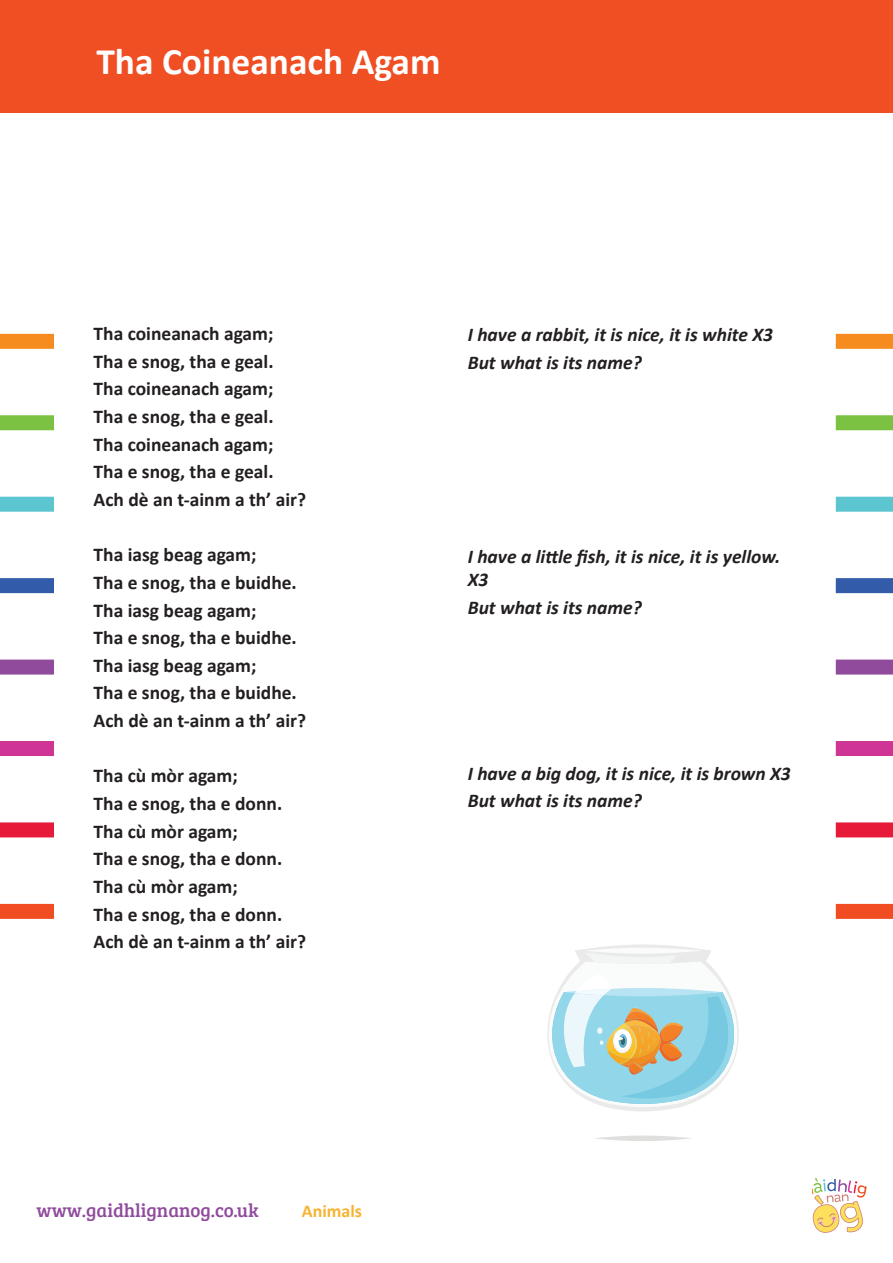
<style>
.page{position:relative;width:893px;height:1263px;background:#fff}
.page>*{position:absolute;margin:0;border:0;box-sizing:border-box;transform-origin:0 0}
.t1{font:700 37.5px "Calibri";color:#fff}
.t2{font:700 19.5px "Calibri";color:#231f20}
.t3{font:italic 700 19.5px/23.4px "Calibri";color:#231f20}
.t4{font:19.05px "Bree Serif";color:#904b9d}
.t5{font:700 18px "Calibri";color:#f7b331}
</style>
<div class="page">
<div style="left:0;top:334px;width:54px;height:15px;background:#f68b1f"></div>
<div style="left:0;top:415px;width:54px;height:15px;background:#7bc142"></div>
<div style="left:0;top:497px;width:54px;height:15px;background:#5bc6cf"></div>
<div style="left:0;top:578px;width:54px;height:15px;background:#325ba9"></div>
<div style="left:0;top:659px;width:54px;height:15px;background:#904b9d"></div>
<div style="left:0;top:741px;width:54px;height:15px;background:#ce3595"></div>
<div style="left:0;top:904px;width:54px;height:15px;background:#f04d22"></div>
<div style="left:0;top:822px;width:54px;height:15px;background:#e71b39"></div>
<div style="left:836px;top:334px;width:57px;height:15px;background:#f68b1f"></div>
<div style="left:836px;top:415px;width:57px;height:15px;background:#7bc142"></div>
<div style="left:836px;top:497px;width:57px;height:15px;background:#5bc6cf"></div>
<div style="left:836px;top:578px;width:57px;height:15px;background:#325ba9"></div>
<div style="left:836px;top:659px;width:57px;height:15px;background:#904b9d"></div>
<div style="left:836px;top:741px;width:57px;height:15px;background:#ce3595"></div>
<div style="left:836px;top:904px;width:57px;height:15px;background:#f04d22"></div>
<div style="left:836px;top:822px;width:57px;height:15px;background:#e71b39"></div>
<svg style="left:812px;top:1178px;width:55px;height:55px"></svg>
<div style="left:0;top:0;width:893px;height:113px;background:#f04e23"></div>
<svg style="left:547px;top:951px;width:192px;height:160px"></svg>
<svg style="left:575px;top:944px;width:136px;height:13px"></svg>
<div style="left:585px;top:948px;width:116px;height:6px;background:#fafbfb;border-radius:50%"></div>
<svg style="left:594px;top:1135px;width:98px;height:6px"></svg>
<p class="t1" style="left:96px;top:38px;width:346px">Tha Coineanach Agam</p>
<p class="t2" style="left:94px;top:321px;width:181px">Tha coineanach agam;</p>
<p class="t2" style="left:94px;top:349px;width:182px">Tha e snog, tha e geal.</p>
<p class="t2" style="left:94px;top:376px;width:181px">Tha coineanach agam;</p>
<p class="t2" style="left:94px;top:404px;width:182px">Tha e snog, tha e geal.</p>
<p class="t2" style="left:94px;top:432px;width:181px">Tha coineanach agam;</p>
<p class="t2" style="left:94px;top:459px;width:182px">Tha e snog, tha e geal.</p>
<p class="t2" style="left:94px;top:487px;width:214px">Ach dè an t-ainm a th’ air?</p>
<p class="t2" style="left:94px;top:542px;width:164px">Tha iasg beag agam;</p>
<p class="t2" style="left:94px;top:570px;width:205px">Tha e snog, tha e buidhe.</p>
<p class="t2" style="left:94px;top:597px;width:164px">Tha iasg beag agam;</p>
<p class="t2" style="left:94px;top:625px;width:205px">Tha e snog, tha e buidhe.</p>
<p class="t2" style="left:94px;top:653px;width:164px">Tha iasg beag agam;</p>
<p class="t2" style="left:94px;top:680px;width:205px">Tha e snog, tha e buidhe.</p>
<p class="t2" style="left:94px;top:708px;width:214px">Ach dè an t-ainm a th’ air?</p>
<p class="t2" style="left:94px;top:763px;width:146px">Tha cù mòr agam;</p>
<p class="t2" style="left:94px;top:791px;width:190px">Tha e snog, tha e donn.</p>
<p class="t2" style="left:94px;top:819px;width:146px">Tha cù mòr agam;</p>
<p class="t2" style="left:94px;top:846px;width:190px">Tha e snog, tha e donn.</p>
<p class="t2" style="left:94px;top:874px;width:146px">Tha cù mòr agam;</p>
<p class="t2" style="left:94px;top:902px;width:190px">Tha e snog, tha e donn.</p>
<p class="t2" style="left:94px;top:929px;width:214px">Ach dè an t-ainm a th’ air?</p>
<p class="t3" style="left:468px;top:323px;width:307px">I have a rabbit, it is nice, it is white X3</p>
<p class="t3" style="left:468px;top:351px;width:176px">But what is its name?</p>
<p class="t3" style="left:468px;top:544px;width:314px">I have a little fish, it is nice, it is yellow.<br>X3</p>
<p class="t3" style="left:468px;top:595px;width:176px">But what is its name?</p>
<p class="t3" style="left:468px;top:761px;width:324px">I have a big dog, it is nice, it is brown X3</p>
<p class="t3" style="left:468px;top:789px;width:176px">But what is its name?</p>
<p class="t4" style="left:37px;top:1196px;width:224px">www.gaidhlignanog.co.uk</p>
<p class="t5" style="left:302px;top:1199px;width:62px">Animals</p>
</div>
